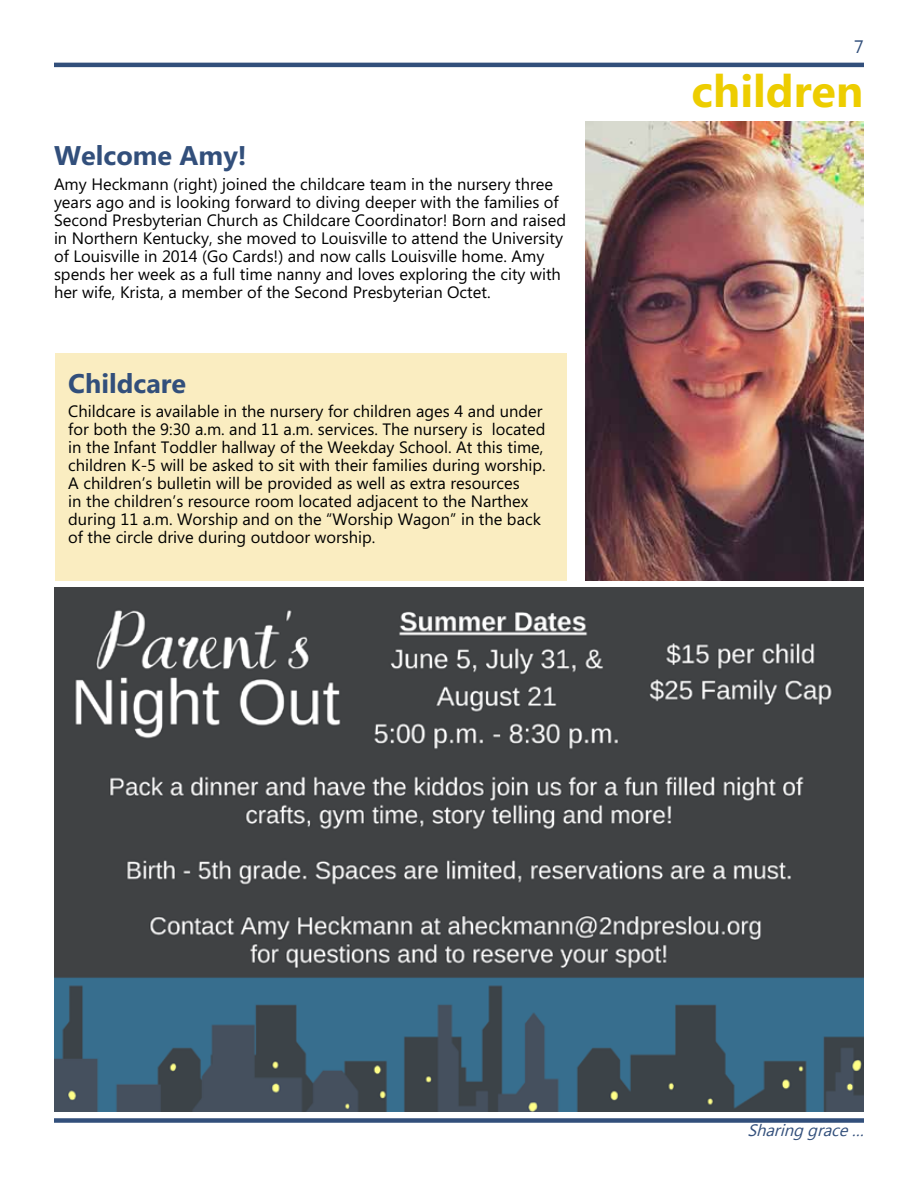
<style>
.page{position:relative;width:918px;height:1188px;background:#fff}
.page>*{position:absolute;margin:0;border:0;box-sizing:border-box;transform-origin:0 0}
.t1{font:700 45px "Microsoft Phags Pa";color:#edcd00}
.t2{font:700 27px "Microsoft Phags Pa";color:#324f7b}
.t3{font:16.5px/18px "Microsoft Phags Pa";color:#000}
.t4{font:italic 16.5px "Segoe UI Emoji";color:#324f7b}
</style>
<div class="page">
<hr style="left:54px;top:63px;width:810px;height:4px;background:#324f7b">
<div style="left:54px;top:1118px;width:810px;height:5px;background:#324f7b"></div>
<img style="left:585px;top:122px;width:279px;height:458px">
<div style="left:55px;top:353px;width:511px;height:227px;background:#faedc1"></div>
<img style="left:54px;top:588px;width:810px;height:524px">
<h2 class="t2" style="left:54px;top:136px;width:194px">Welcome Amy!</h2>
<p class="t3" style="left:54px;top:174px;width:514px">Amy Heckmann (right) joined the childcare team in the nursery three years ago and is looking forward to diving deeper with the families of Second Presbyterian Church as Childcare Coordinator! Born and raised in Northern Kentucky, she moved to Louisville to attend the University of Louisville in 2014 (Go Cards!) and now calls Louisville home. Amy spends her week as a full time nanny and loves exploring the city with her wife, Krista, a member of the Second Presbyterian Octet.</p>
<h2 class="t2" style="left:68px;top:364px;width:119px">Childcare</h2>
<p class="t3" style="left:68px;top:402px;width:479px">Childcare is available in the nursery for children ages 4 and under for both the 9:30 a.m. and 11 a.m. services. The nursery is located in the Infant Toddler hallway of the Weekday School. At this time, children K-5 will be asked to sit with their families during worship.<br>A children’s bulletin will be provided as well as extra resources<br>in the children’s resource room located adjacent to the Narthex during 11 a.m. Worship and on the “Worship Wagon” in the back of the circle drive during outdoor worship.</p>
<h1 class="t1" style="left:692px;top:59px;width:173px">children</h1>
<p class="t4" style="left:784px;top:1120px;width:16px">■</p>
</div>
